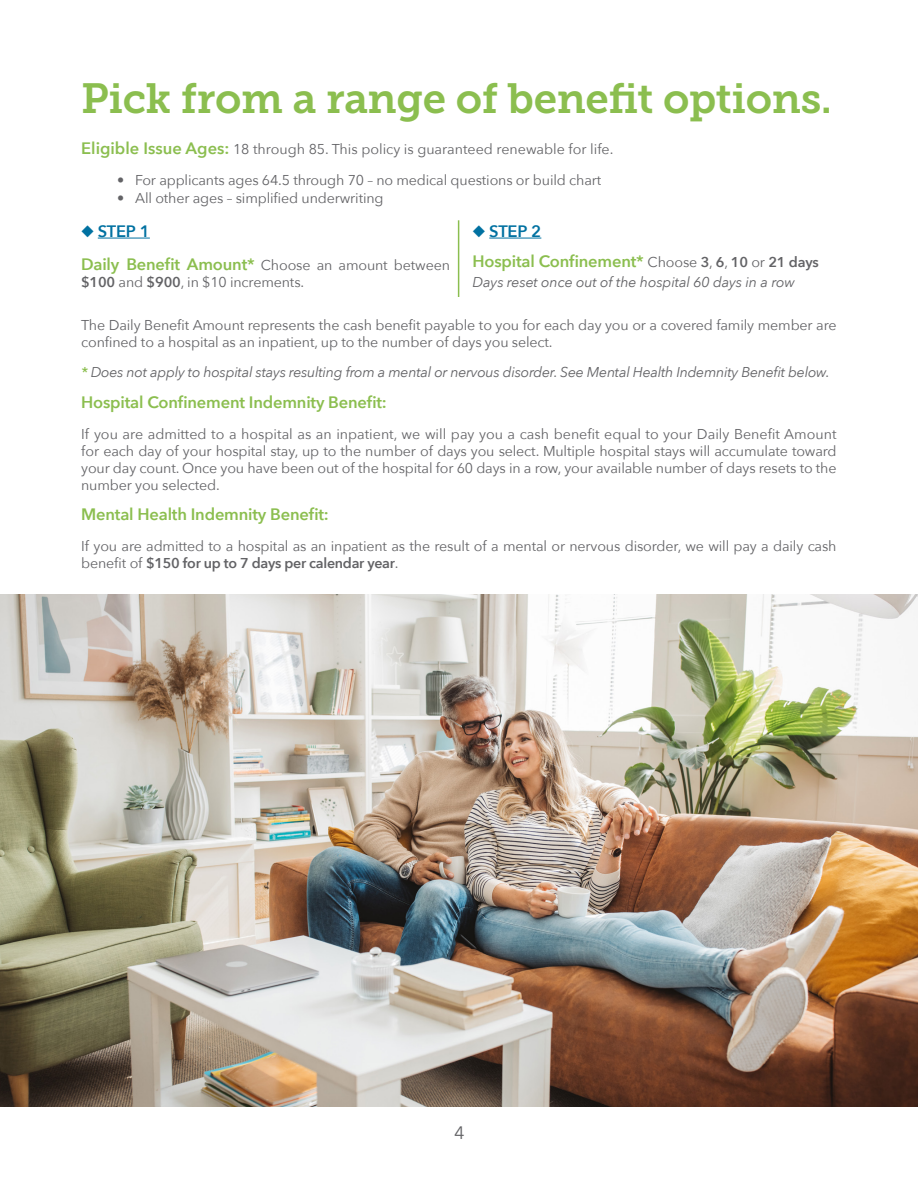
<style>
.page{position:relative;width:918px;height:1188px;background:#fff}
.page>*{position:absolute;margin:0;border:0;box-sizing:border-box;transform-origin:0 0}
.Body{font:42px "Museo Slab 700";letter-spacing:-.01em;color:#8bbe4f}
.t1{font:18px "Avenir Next";color:#636366}
.Body-2{font:600 16.5px "Avenir Next";letter-spacing:-.01em;color:#8bbe4f}
.Body-3{font:600 16.5px "Avenir Next";letter-spacing:-.01em;color:#0071a1}
.Body-4{font:14.25px/17.1px "Avenir Next";letter-spacing:-.01em;color:#636366}
.Body-5{font:italic 14.25px "Avenir Next";letter-spacing:-.02em;color:#636366}
.s1{font-weight:600;font-size:16.5px;color:#8bbe4f}
.s2{font-weight:600}
.s3{font-weight:400;font-size:14.25px;color:#636366}
.s4{font-size:14.25px;color:#636366}
.s5{font-weight:600;color:#8bbe4f}
</style>
<div class="page">
<hr style="left:98px;top:238px;width:52px;height:1px;background:#0071a1">
<hr style="left:489px;top:238px;width:52px;height:1px;background:#0071a1">
<hr style="left:458px;top:220px;width:1px;height:77px;background:#8bbe4f">
<img style="left:0;top:594px;width:918px;height:513px">
<p class="Body" style="left:81px;top:74px;width:753px">Pick from a range of benefit options.</p>
<p class="Body-4" style="left:81px;top:140px;width:534px"><span class="s1">Eligible Issue Ages:</span> 18 through 85. This policy is guaranteed renewable for life.</p>
<p class="Body-4" style="left:117px;top:171px;width:486px">• For applicants ages 64.5 through 70 – no medical questions or build chart</p>
<p class="Body-4" style="left:117px;top:189px;width:268px">• All other ages – simplified underwriting</p>
<p class="Body-3" style="left:81px;top:217px;width:70px">◆ STEP 1</p>
<p class="Body-4" style="left:81px;top:256px;width:371px"><span class="s1">Daily Benefit Amount*</span> Choose an amount between <span class="s2">$100</span> and <span class="s2">$900</span>, in $10 increments.</p>
<p class="Body-3" style="left:472px;top:217px;width:70px">◆ STEP 2</p>
<p class="Body-2" style="left:472px;top:248px;width:348px">Hospital Confinement* <span class="s3">Choose</span> <span class="s4">3</span><span class="s3">,</span> <span class="s4">6</span><span class="s3">,</span> <span class="s4">10</span> <span class="s3">or</span> <span class="s4">21 days</span></p>
<p class="Body-5" style="left:472px;top:270px;width:324px">Days reset once out of the hospital 60 days in a row</p>
<p class="Body-4" style="left:81px;top:315px;width:757px">The Daily Benefit Amount represents the cash benefit payable to you for each day you or a covered family member are confined to a hospital as an inpatient, up to the number of days you select.</p>
<p class="Body-5" style="left:81px;top:360px;width:750px"><span class="s5">*</span> Does not apply to hospital stays resulting from a mental or nervous disorder. See Mental Health Indemnity Benefit below.</p>
<p class="Body-2" style="left:81px;top:388px;width:307px">Hospital Confinement Indemnity Benefit:</p>
<p class="Body-4" style="left:81px;top:424px;width:757px;text-align:justify">If you are admitted to a hospital as an inpatient, we will pay you a cash benefit equal to your Daily Benefit Amount for each day of your hospital stay, up to the number of days you select. Multiple hospital stays will accumulate toward your day count. Once you have been out of the hospital for 60 days in a row, your available number of days resets to the number you selected.</p>
<p class="Body-2" style="left:81px;top:501px;width:249px">Mental Health Indemnity Benefit:</p>
<p class="Body-4" style="left:81px;top:537px;width:757px">If you are admitted to a hospital as an inpatient as the result of a mental or nervous disorder, we will pay a daily cash benefit of <span class="s2">$150 for up to 7 days per calendar year</span>.</p>
<p class="t1" style="left:454px;top:1117px;width:12px">4</p>
</div>
